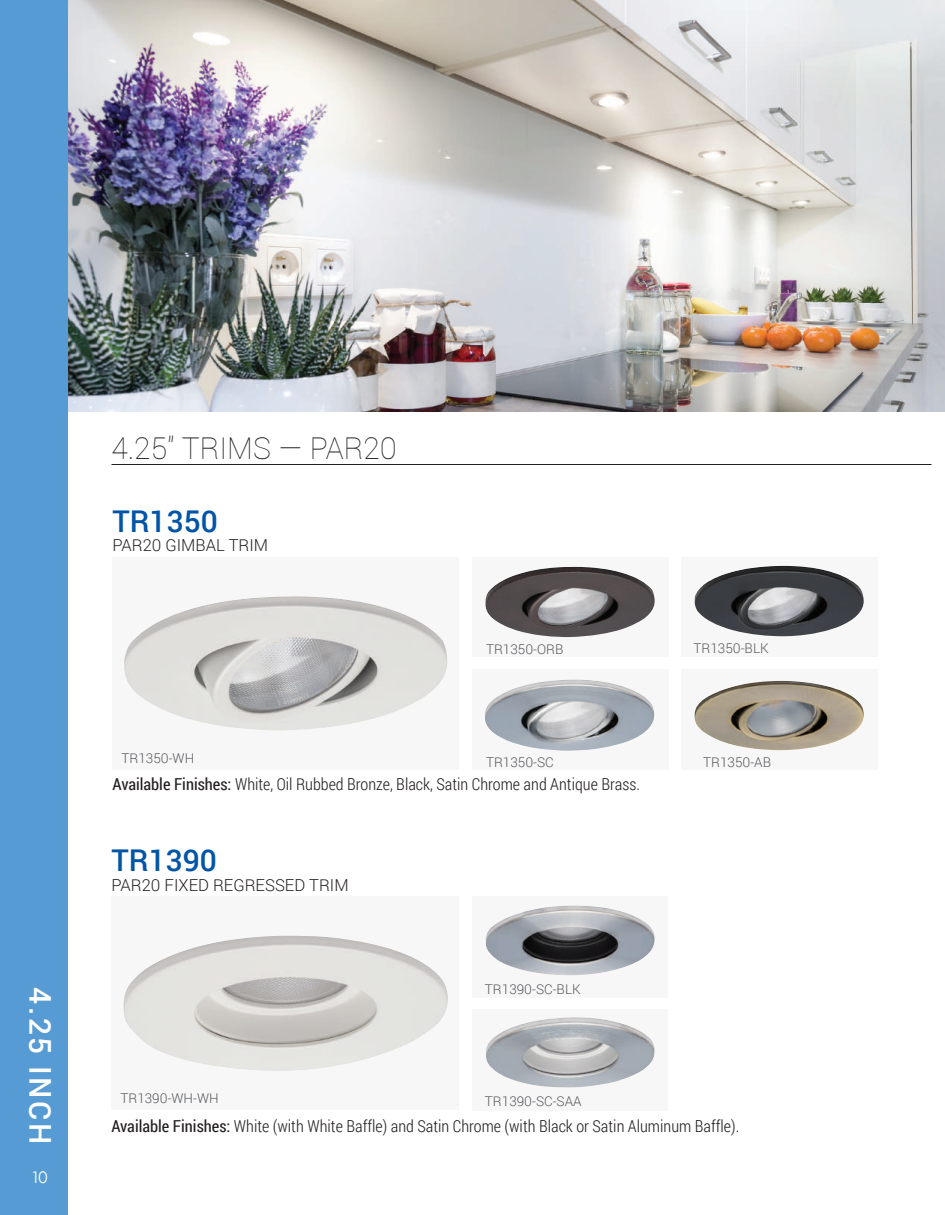
<style>
.page{position:relative;width:945px;height:1215px;background:#fff}
.page>*{position:absolute;margin:0;border:0;box-sizing:border-box;transform-origin:0 0}
.t1{font:100 30px "Roboto";color:#231f20}
.t2{font:500 30px "Roboto";color:#0154a6}
.t3{font:500 30px "Roboto";letter-spacing:.08em;color:#fff}
.t4{font:300 18px "Agenda";color:#fff}
.t5{font:300 16.5px "Roboto Condensed";color:#231f20}
.t6{font:300 16.5px "Roboto";color:#231f20}
.t7{font:300 13.5px "Roboto";color:#57585a}
.s1{font-weight:400}
</style>
<div class="page">
<img style="left:68px;top:0;width:877px;height:411px">
<div style="left:0;top:0;width:68px;height:1215px;background:#569bd3"></div>
<div style="left:111px;top:897px;width:348px;height:213px;background:#f7f7f8"></div>
<div style="left:472px;top:897px;width:196px;height:101px;background:#f7f7f8"></div>
<div style="left:472px;top:1009px;width:196px;height:102px;background:#f7f7f8"></div>
<img style="left:486px;top:906px;width:169px;height:69px">
<img style="left:486px;top:1017px;width:169px;height:71px">
<img style="left:123px;top:936px;width:325px;height:135px">
<div style="left:113px;top:557px;width:346px;height:213px;background:#f7f7f8"></div>
<div style="left:681px;top:669px;width:197px;height:101px;background:#f7f7f8"></div>
<div style="left:681px;top:557px;width:197px;height:100px;background:#f7f7f8"></div>
<div style="left:472px;top:669px;width:196px;height:101px;background:#f7f7f8"></div>
<div style="left:472px;top:557px;width:196px;height:100px;background:#f7f7f8"></div>
<img style="left:485px;top:567px;width:170px;height:70px">
<img style="left:124px;top:596px;width:323px;height:134px">
<img style="left:694px;top:566px;width:170px;height:70px">
<img style="left:485px;top:680px;width:169px;height:71px">
<hr style="left:111px;top:464px;width:821px;height:1px;background:#231f20">
<img style="left:694px;top:681px;width:170px;height:69px">
<h1 class="t3" style="left:61px;top:987px;width:158px;rotate:90deg">4.25 INCH</h1>
<p class="t4" style="left:33px;top:1166px;width:17px">10</p>
<h1 class="t1" style="left:111px;top:427px;width:287px">4.25" TRIMS — PAR20</h1>
<h1 class="t2" style="left:112px;top:500px;width:107px">TR1350</h1>
<p class="t6" style="left:112px;top:534px;width:157px">PAR20 GIMBAL TRIM</p>
<p class="t7" style="left:122px;top:749px;width:74px">TR1350-WH</p>
<p class="t7" style="left:486px;top:640px;width:79px">TR1350-ORB</p>
<p class="t7" style="left:486px;top:753px;width:69px">TR1350-SC</p>
<p class="t5" style="left:113px;top:773px;width:529px"><span class="s1">Available Finishes:</span> White, Oil Rubbed Bronze, Black, Satin Chrome and Antique Brass.</p>
<h1 class="t2" style="left:111px;top:839px;width:107px">TR1390</h1>
<p class="t6" style="left:111px;top:874px;width:239px">PAR20 FIXED REGRESSED TRIM</p>
<p class="t7" style="left:485px;top:979px;width:97px">TR1390-SC-BLK</p>
<p class="t7" style="left:694px;top:639px;width:77px">TR1350-BLK</p>
<p class="t7" style="left:703px;top:753px;width:69px">TR1350-AB</p>
<p class="t7" style="left:120px;top:1088px;width:100px">TR1390-WH-WH</p>
<p class="t7" style="left:485px;top:1092px;width:98px">TR1390-SC-SAA</p>
<p class="t5" style="left:111px;top:1114px;width:629px"><span class="s1">Available Finishes:</span> White (with White Baffle) and Satin Chrome (with Black or Satin Aluminum Baffle).</p>
</div>
